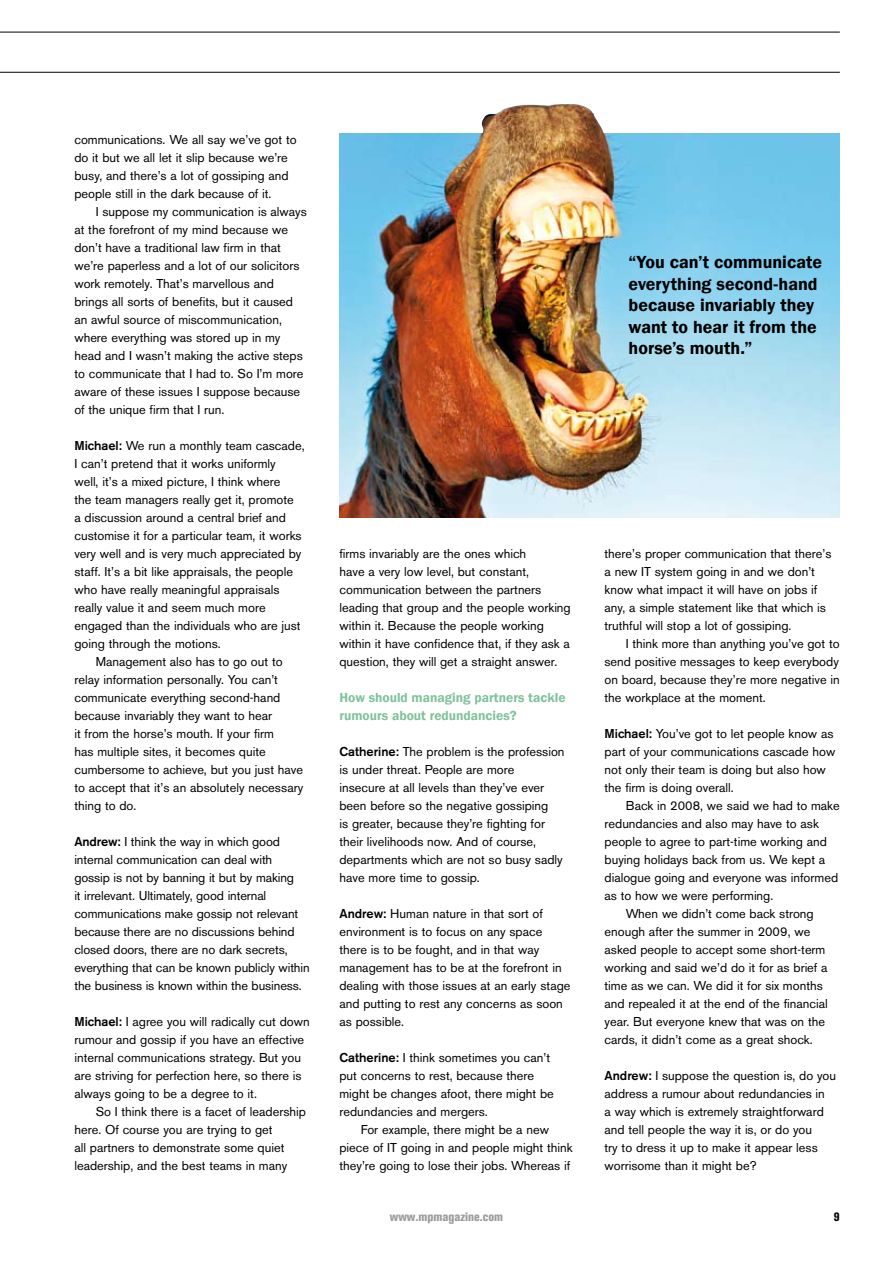
<style>
.page{position:relative;width:893px;height:1263px;background:#fff}
.page>*{position:absolute;margin:0;border:0;box-sizing:border-box;transform-origin:0 0}
.t1{font:600 18px/21.6px "Franklin Gothic";color:#000}
.t2{font:600 13.5px/18px "Franklin Gothic";color:#80c29c}
.t3{font:12.75px/18px "Akzidenz Grotesk BE";color:#000}
.t4{font:800 condensed 12px "Akzidenz Grotesk BE";color:#9c9d9f}
.t5{font:800 condensed 12px "Akzidenz Grotesk BE";color:#000}
.s1{font-weight:500}
</style>
<div class="page">
<img style="left:339px;top:134px;width:501px;height:384px">
<hr style="left:0;top:32px;width:840px;height:1px;background:#000">
<hr style="left:0;top:72px;width:840px;height:1px;background:#000">
<img style="left:445px;top:104px;width:170px;height:113px">
<p class="t3" style="left:74px;top:131px;width:224px">communications. We all say we’ve got to do it but we all let it slip because we’re busy, and there’s a lot of gossiping and people still in the dark because of it.</p>
<p class="t3" style="left:74px;top:203px;width:234px;text-indent:21px">I suppose my communication is always at the forefront of my mind because we don’t have a traditional law firm in that we’re paperless and a lot of our solicitors work remotely. That’s marvellous and brings all sorts of benefits, but it caused an awful source of miscommunication, where everything was stored up in my head and I wasn’t making the active steps to communicate that I had to. So I’m more aware of these issues I suppose because of the unique firm that I run.</p>
<p class="t3" style="left:74px;top:437px;width:232px"><span class="s1">Michael:</span> We run a monthly team cascade,</p>
<p class="t3" style="left:74px;top:455px;width:203px">I can’t pretend that it works uniformly</p>
<p class="t3" style="left:74px;top:473px;width:207px">well, it’s a mixed picture, I think where</p>
<p class="t3" style="left:74px;top:491px;width:221px">the team managers really get it, promote</p>
<p class="t3" style="left:74px;top:509px;width:213px">a discussion around a central brief and</p>
<p class="t3" style="left:74px;top:527px;width:229px">customise it for a particular team, it works</p>
<p class="t3" style="left:74px;top:545px;width:229px">very well and is very much appreciated by</p>
<p class="t3" style="left:74px;top:563px;width:220px">staff. It’s a bit like appraisals, the people</p>
<p class="t3" style="left:74px;top:581px;width:207px">who have really meaningful appraisals</p>
<p class="t3" style="left:74px;top:599px;width:193px">really value it and seem much more</p>
<p class="t3" style="left:74px;top:617px;width:228px">engaged than the individuals who are just</p>
<p class="t3" style="left:74px;top:635px;width:148px">going through the motions.</p>
<p class="t3" style="left:96px;top:653px;width:188px">Management also has to go out to</p>
<p class="t3" style="left:74px;top:671px;width:205px">relay information personally. You can’t</p>
<p class="t3" style="left:74px;top:689px;width:208px">communicate everything second-hand</p>
<p class="t3" style="left:74px;top:707px;width:199px">because invariably they want to hear</p>
<p class="t3" style="left:74px;top:725px;width:201px">it from the horse’s mouth. If your firm</p>
<p class="t3" style="left:74px;top:743px;width:193px">has multiple sites, it becomes quite</p>
<p class="t3" style="left:74px;top:761px;width:230px">cumbersome to achieve, but you just have</p>
<p class="t3" style="left:74px;top:779px;width:230px">to accept that it’s an absolutely necessary</p>
<p class="t3" style="left:74px;top:797px;width:64px">thing to do.</p>
<p class="t3" style="left:74px;top:833px;width:237px"><span class="s1">Andrew:</span> I think the way in which good internal communication can deal with gossip is not by banning it but by making<br>it irrelevant. Ultimately, good internal communications make gossip not relevant because there are no discussions behind closed doors, there are no dark secrets, everything that can be known publicly within the business is known within the business.</p>
<p class="t3" style="left:74px;top:1013px;width:237px"><span class="s1">Michael:</span> I agree you will radically cut down rumour and gossip if you have an effective internal communications strategy. But you are striving for perfection here, so there is always going to be a degree to it.</p>
<p class="t3" style="left:74px;top:1103px;width:233px;text-indent:21px">So I think there is a facet of leadership here. Of course you are trying to get<br>all partners to demonstrate some quiet leadership, and the best teams in many</p>
<h1 class="t1" style="left:629px;top:251px;width:195px">“You can’t communicate everything second-hand because invariably they want to hear it from the horse’s mouth.”</h1>
<p class="t3" style="left:339px;top:545px;width:233px">firms invariably are the ones which<br>have a very low level, but constant, communication between the partners leading that group and the people working within it. Because the people working within it have confidence that, if they ask a question, they will get a straight answer.</p>
<p class="t2" style="left:339px;top:689px;width:228px">How should managing partners tackle rumours about redundancies?</p>
<p class="t3" style="left:339px;top:743px;width:227px"><span class="s1">Catherine:</span> The problem is the profession is under threat. People are more<br>insecure at all levels than they’ve ever been before so the negative gossiping<br>is greater, because they’re fighting for their livelihoods now. And of course, departments which are not so busy sadly have more time to gossip.</p>
<p class="t3" style="left:339px;top:905px;width:233px"><span class="s1">Andrew:</span> Human nature in that sort of environment is to focus on any space there is to be fought, and in that way management has to be at the forefront in dealing with those issues at an early stage and putting to rest any concerns as soon as possible.</p>
<p class="t3" style="left:339px;top:1049px;width:216px"><span class="s1">Catherine:</span> I think sometimes you can’t put concerns to rest, because there might be changes afoot, there might be redundancies and mergers.</p>
<p class="t3" style="left:339px;top:1121px;width:235px;text-align:center">For example, there might be a new<br>piece of IT going in and people might think they’re going to lose their jobs. Whereas if</p>
<p class="t3" style="left:604px;top:545px;width:228px">there’s proper communication that there’s a new IT system going in and we don’t know what impact it will have on jobs if any, a simple statement like that which is truthful will stop a lot of gossiping.</p>
<p class="t3" style="left:604px;top:635px;width:237px;text-align:justify;text-indent:21px">I think more than anything you’ve got to send positive messages to keep everybody on board, because they’re more negative in the workplace at the moment.</p>
<p class="t3" style="left:604px;top:725px;width:232px"><span class="s1">Michael:</span> You’ve got to let people know as part of your communications cascade how not only their team is doing but also how the firm is doing overall.</p>
<p class="t3" style="left:626px;top:797px;width:215px">Back in 2008, we said we had to make</p>
<p class="t3" style="left:604px;top:815px;width:216px">redundancies and also may have to ask</p>
<p class="t3" style="left:604px;top:833px;width:224px">people to agree to part-time working and</p>
<p class="t3" style="left:604px;top:851px;width:222px">buying holidays back from us. We kept a</p>
<p class="t3" style="left:604px;top:869px;width:235px">dialogue going and everyone was informed</p>
<p class="t3" style="left:604px;top:887px;width:170px">as to how we were performing.</p>
<p class="t3" style="left:626px;top:905px;width:189px">When we didn’t come back strong</p>
<p class="t3" style="left:604px;top:923px;width:207px">enough after the summer in 2009, we</p>
<p class="t3" style="left:604px;top:941px;width:222px">asked people to accept some short-term</p>
<p class="t3" style="left:604px;top:959px;width:225px">working and said we’d do it for as brief a</p>
<p class="t3" style="left:604px;top:977px;width:220px">time as we can. We did it for six months</p>
<p class="t3" style="left:604px;top:995px;width:225px">and repealed it at the end of the financial</p>
<p class="t3" style="left:604px;top:1013px;width:222px">year. But everyone knew that was on the</p>
<p class="t3" style="left:604px;top:1031px;width:210px">cards, it didn’t come as a great shock.</p>
<p class="t3" style="left:604px;top:1067px;width:233px"><span class="s1">Andrew:</span> I suppose the question is, do you address a rumour about redundancies in<br>a way which is extremely straightforward and tell people the way it is, or do you<br>try to dress it up to make it appear less worrisome than it might be?</p>
<p class="t4" style="left:390px;top:1210px;width:115px">www.mpmagazine.com</p>
<p class="t5" style="left:834px;top:1210px;width:7px">9</p>
</div>
